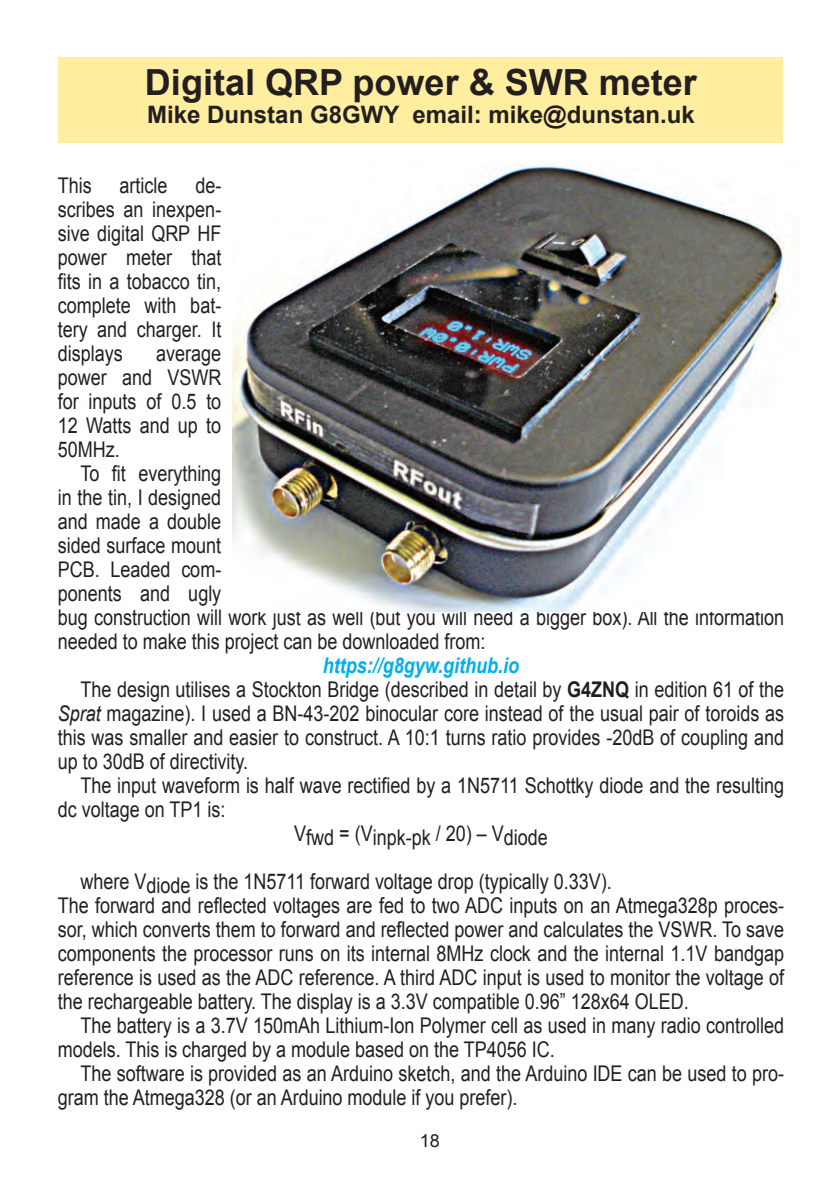
<style>
.page{position:relative;width:840px;height:1191px;background:#fff}
.page>*{position:absolute;margin:0;border:0;box-sizing:border-box;transform-origin:0 0}
.t1{font:700 36px "Arial";color:#231f20}
.t2{font:700 24px "Arial";color:#231f20}
.t3{font:21.6px/24px "Arial";color:#231f20;text-align:justify;scale:.83 1}
.t4{font:italic 700 21.6px "Arial";color:#00aeef;scale:.83 1}
.t5{font:18px "Arial";color:#231f20}
.s1{font-weight:700}
.s2{font-style:italic}
</style>
<div class="page">
<div style="left:58px;top:57px;width:723px;height:85px;background:#ffeda0"></div>
<img style="left:232px;top:165px;width:560px;height:446px">
<p class="t1" style="left:145px;top:59px;width:553px">Digital QRP power &amp; SWR meter</p>
<p class="t2" style="left:147px;top:99px;width:549px">Mike Dunstan G8GWY email: mike@dunstan.uk</p>
<p class="t3" style="left:58px;top:174px;width:198px;text-indent:137px">de&shy;scribes an inexpen&shy;sive digital QRP HF power meter that fits in a tobacco tin, complete with bat&shy;tery and charger. It displays</p>
<p class="t3" style="left:58px;top:174px;width:42px">This</p>
<p class="t3" style="left:119px;top:174px;width:59px">article</p>
<p class="t3" style="left:58px;top:341px;width:198px;text-indent:98px">average power and VSWR for inputs of 0.5 to 12 Watts and up to 50MHz.</p>
<p class="t3" style="left:58px;top:461px;width:876px;text-align:left;text-indent:23px">To fit everything<br>in the tin, I designed<br>and made a double<br>sided surface mount<br>PCB. Leaded com-<br>ponents and ugly<br>bug construction will work just as well (but you will need a bigger box). All the information needed to make this project can be downloaded from:</p>
<p class="t4" style="left:323px;top:651px;width:238px">https://g8gyw.github.io</p>
<p class="t3" style="left:58px;top:677px;width:876px;text-indent:23px">The design utilises a Stockton Bridge (described in detail by <span class="s1">G4ZNQ</span> in edition 61 of the <span class="s2">Sprat</span> magazine). I used a BN-43-202 binocular core instead of the usual pair of toroids as this was smaller and easier to construct. A 10:1 turns ratio provides -20dB of coupling and up to 30dB of directivity.</p>
<p class="t3" style="left:58px;top:773px;width:876px;text-indent:23px">The input waveform is half wave rectified by a 1N5711 Schottky diode and the resulting dc voltage on TP1 is:</p>
<p class="t3" style="left:294px;top:825px;width:306px">Vfwd = (Vinpk-pk / 20) – Vdiode</p>
<p class="t3" style="left:80px;top:869px;width:641px">where Vdiode is the 1N5711 forward voltage drop (typically 0.33V).</p>
<p class="t3" style="left:58px;top:893px;width:876px">The forward and reflected voltages are fed to two ADC inputs on an Atmega328p proces&shy;sor, which converts them to forward and reflected power and calculates the VSWR. To save components the processor runs on its internal 8MHz clock and the internal 1.1V bandgap reference is used as the ADC reference. A third ADC input is used to monitor the voltage of the rechargeable battery. The display is a 3.3V compatible 0.96” 128x64 OLED.</p>
<p class="t3" style="left:58px;top:1013px;width:876px;text-indent:23px">The battery is a 3.7V 150mAh Lithium-Ion Polymer cell as used in many radio controlled models. This is charged by a module based on the TP4056 IC.</p>
<p class="t3" style="left:58px;top:1061px;width:876px;text-indent:23px">The software is provided as an Arduino sketch, and the Arduino IDE can be used to pro&shy;gram the Atmega328 (or an Arduino module if you prefer).</p>
<p class="t5" style="left:419px;top:1129px;width:22px">18</p>
</div>
